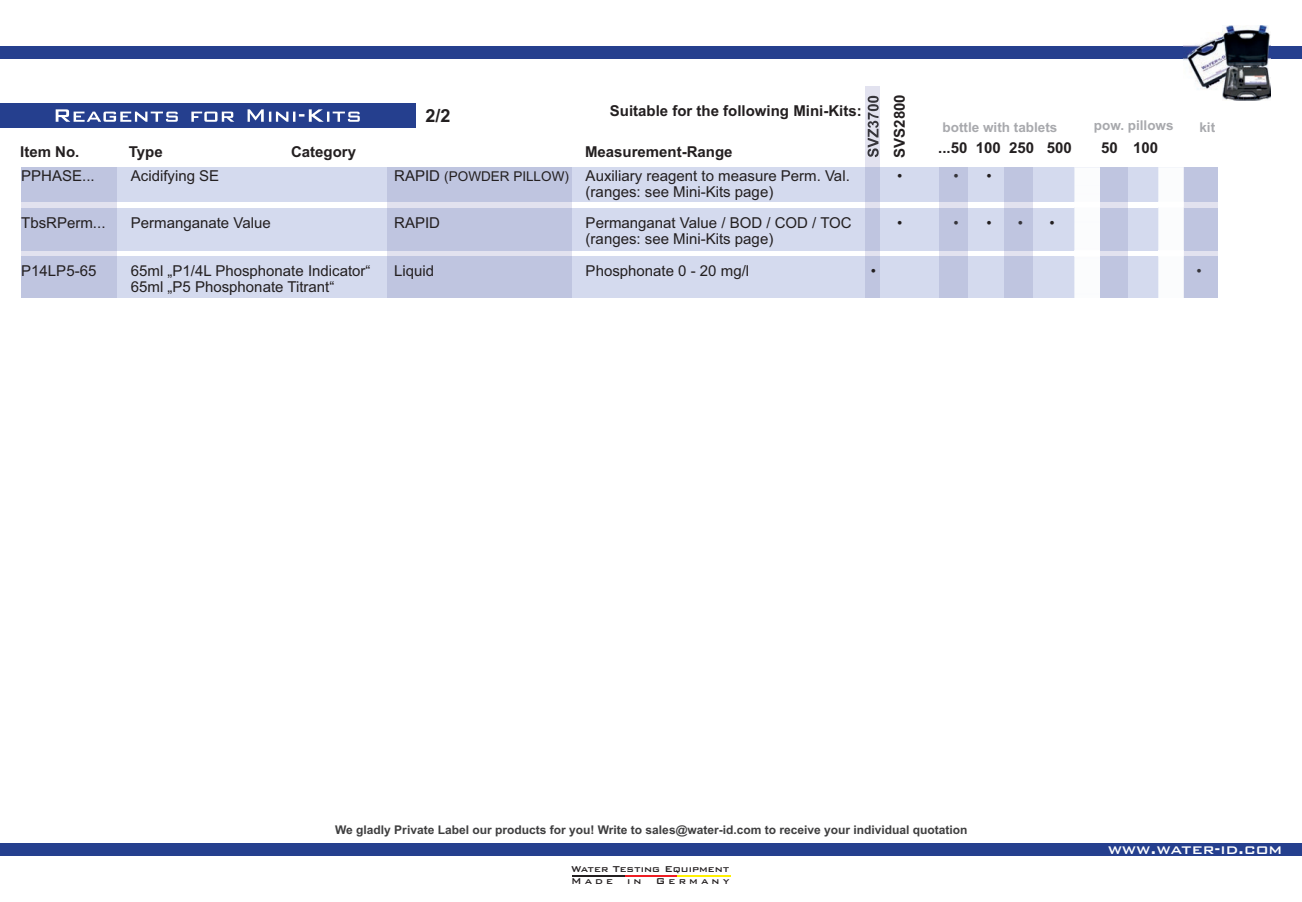
<style>
.page{position:relative;width:1302px;height:902px;background:#fff}
.page>*{position:absolute;margin:0;border:0;box-sizing:border-box;transform-origin:0 0}
.t1{font:500 18px "Bank Gothic BT";color:#fff}
.t2{font:700 18px "Arial";color:#231f20}
.t3{font:15px "Arial";color:#36353b}
.t4{font:700 15px "Arial";color:#231f20}
.t5{font:700 13.5px "Arial";color:#a8a9ad}
.t6{font:700 12px "Arial";color:#3e3e3f}
.t7{font:500 11.25px/11.9px "Bank Gothic BT";color:#231f20}
.s1{font-size:13.5px}
</style>
<div class="page">
<div style="left:21px;top:208px;width:1195px;height:42px;background:#d4daee"></div>
<div style="left:21px;top:256px;width:1195px;height:42px;background:#d4daee"></div>
<div style="left:21px;top:167px;width:1195px;height:35px;background:#d4daee"></div>
<div style="left:0;top:103px;width:415px;height:25px;background:#253f8e"></div>
<svg style="left:56px;top:109px;width:304px;height:13px"></svg>
<div style="left:21px;top:167px;width:96px;height:131px;background:#e2e2ef"></div>
<div style="left:21px;top:208px;width:96px;height:42px;background:#bfc5e0"></div>
<div style="left:21px;top:256px;width:96px;height:42px;background:#bfc5e0"></div>
<div style="left:21px;top:167px;width:96px;height:35px;background:#bfc5e0"></div>
<div style="left:388px;top:167px;width:183px;height:131px;background:#e2e2ef"></div>
<div style="left:388px;top:208px;width:183px;height:42px;background:#bfc5e0"></div>
<div style="left:388px;top:256px;width:183px;height:42px;background:#bfc5e0"></div>
<div style="left:388px;top:167px;width:183px;height:35px;background:#bfc5e0"></div>
<div style="left:865px;top:86px;width:14px;height:212px;background:#e2e2ef"></div>
<div style="left:865px;top:208px;width:14px;height:42px;background:#bfc5e0"></div>
<div style="left:865px;top:256px;width:14px;height:42px;background:#bfc5e0"></div>
<div style="left:865px;top:167px;width:14px;height:35px;background:#bfc5e0"></div>
<svg style="left:867px;top:96px;width:11px;height:61px"></svg>
<div style="left:0;top:842px;width:1301px;height:13px;background:#253f8e"></div>
<div style="left:0;top:46px;width:1301px;height:13px;background:#253f8e"></div>
<hr style="left:572px;top:875px;width:53px;height:1px;background:#231f20">
<hr style="left:625px;top:875px;width:53px;height:1px;background:#ee1d23">
<hr style="left:677px;top:875px;width:53px;height:1px;background:#fff101">
<img style="left:1183px;top:37px;width:38px;height:53px">
<img style="left:1221px;top:26px;width:48px;height:75px">
<div style="left:939px;top:167px;width:28px;height:131px;background:#e2e2ef"></div>
<div style="left:939px;top:208px;width:28px;height:42px;background:#bfc5e0"></div>
<div style="left:939px;top:256px;width:28px;height:42px;background:#bfc5e0"></div>
<div style="left:939px;top:167px;width:28px;height:35px;background:#bfc5e0"></div>
<div style="left:1004px;top:167px;width:28px;height:131px;background:#e2e2ef"></div>
<div style="left:1004px;top:208px;width:28px;height:42px;background:#bfc5e0"></div>
<div style="left:1004px;top:256px;width:28px;height:42px;background:#bfc5e0"></div>
<div style="left:1004px;top:167px;width:28px;height:35px;background:#bfc5e0"></div>
<div style="left:1182px;top:167px;width:34px;height:131px;background:#e2e2ef"></div>
<div style="left:1182px;top:208px;width:34px;height:42px;background:#bfc5e0"></div>
<div style="left:1182px;top:256px;width:34px;height:42px;background:#bfc5e0"></div>
<div style="left:1182px;top:167px;width:34px;height:35px;background:#bfc5e0"></div>
<div style="left:1099px;top:167px;width:28px;height:131px;background:#e2e2ef"></div>
<div style="left:1099px;top:208px;width:28px;height:42px;background:#bfc5e0"></div>
<div style="left:1099px;top:256px;width:28px;height:42px;background:#bfc5e0"></div>
<div style="left:1099px;top:167px;width:28px;height:35px;background:#bfc5e0"></div>
<div style="left:1074px;top:167px;width:25px;height:131px;background:#fbfcfd"></div>
<div style="left:1158px;top:167px;width:25px;height:131px;background:#fbfcfd"></div>
<p class="t2" style="left:425px;top:109px;width:27px">2/2</p>
<p class="t4" style="left:609px;top:105px;width:253px">Suitable for the following Mini-Kits:</p>
<p class="t4" style="left:20px;top:146px;width:61px">Item No.</p>
<p class="t4" style="left:129px;top:146px;width:35px">Type</p>
<p class="t4" style="left:291px;top:146px;width:67px">Category</p>
<p class="t4" style="left:585px;top:146px;width:149px">Measurement-Range</p>
<p class="t4" style="left:893px;top:158px;width:65px;rotate:-90deg">SVS2800</p>
<p class="t5" style="left:942px;top:122px;width:116px">bottle with tablets</p>
<p class="t4" style="left:938px;top:142px;width:135px">...50 100 250 500</p>
<p class="t3" style="left:21px;top:170px;width:75px">PPHASE...</p>
<p class="t3" style="left:131px;top:170px;width:90px">Acidifying SE</p>
<p class="t3" style="left:394px;top:170px;width:457px">RAPID <span class="s1">(POWDER PILLOW)</span> Auxiliary reagent to measure Perm. Val.</p>
<p class="t3" style="left:897px;top:170px;width:7px">•</p>
<p class="t3" style="left:953px;top:170px;width:40px">• •</p>
<p class="t3" style="left:21px;top:217px;width:86px">TbsRPerm...</p>
<p class="t3" style="left:131px;top:217px;width:141px">Permanganate Value</p>
<p class="t3" style="left:394px;top:217px;width:47px">RAPID</p>
<p class="t3" style="left:585px;top:217px;width:267px">Permanganat Value / BOD / COD / TOC</p>
<p class="t3" style="left:897px;top:217px;width:7px">•</p>
<p class="t3" style="left:953px;top:217px;width:40px">• •</p>
<p class="t3" style="left:1017px;top:217px;width:38px">• •</p>
<p class="t3" style="left:585px;top:233px;width:189px">(ranges: see Mini-Kits page)</p>
<p class="t3" style="left:585px;top:186px;width:189px">(ranges: see Mini-Kits page)</p>
<p class="t5" style="left:1093px;top:120px;width:81px">pow. pillows</p>
<p class="t5" style="left:1199px;top:122px;width:17px">kit</p>
<p class="t4" style="left:1132px;top:142px;width:27px">100</p>
<p class="t4" style="left:1100px;top:142px;width:18px">50</p>
<p class="t3" style="left:21px;top:265px;width:77px">P14LP5-65</p>
<p class="t3" style="left:131px;top:265px;width:241px">65ml „P1/4L Phosphonate Indicator“</p>
<p class="t3" style="left:394px;top:265px;width:42px">Liquid</p>
<p class="t3" style="left:585px;top:265px;width:165px">Phosphonate 0 - 20 mg/l</p>
<p class="t3" style="left:870px;top:265px;width:7px">•</p>
<p class="t3" style="left:1196px;top:265px;width:7px">•</p>
<p class="t3" style="left:131px;top:281px;width:205px">65ml „P5 Phosphonate Titrant“</p>
<p class="t6" style="left:335px;top:825px;width:634px">We gladly Private Label our products for you! Write to sales@water-id.com to receive your individual quotation</p>
<p class="t7" style="left:571px;top:863px;width:160px">Water Testing Equipment<br>Made in Germany</p>
<p class="t1" style="left:1107px;top:839px;width:176px">www.water-id.com</p>
</div>
